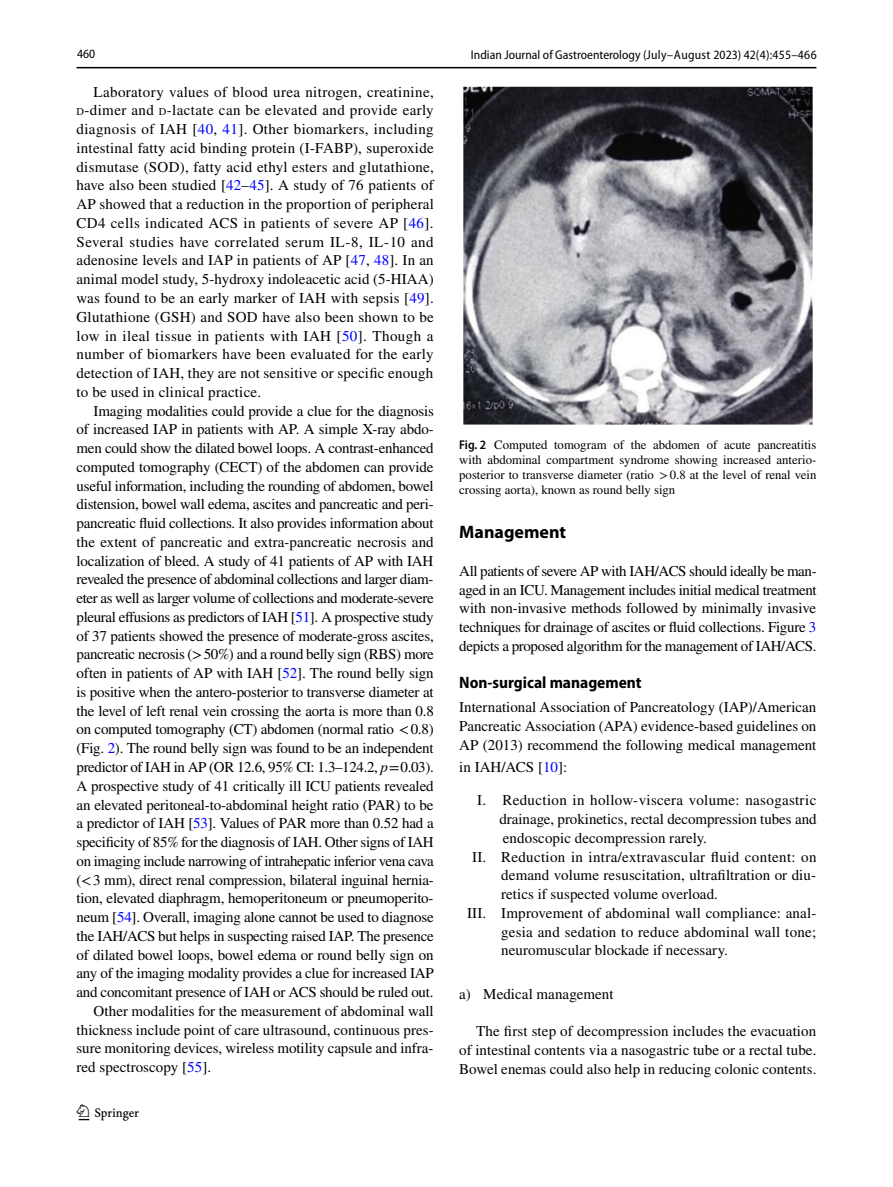
<style>
.page{position:relative;width:893px;height:1187px;background:#fff}
.page>*{position:absolute;margin:0;border:0;box-sizing:border-box;transform-origin:0 0}
.t1{font:22.5px "Springnew Regular 2";color:#000}
.t2{font:700 18px "Myriad Pro";color:#000}
.t3{font:700 semi-condensed 16.5px "Myriad Pro";color:#000}
.t4{font:15px/18.8px "STIX";letter-spacing:-.01em;color:#000;text-align:justify}
.t5{font:15px "STIX";letter-spacing:.025em;color:#000}
.t6{font:15px "STIX";letter-spacing:.015em;color:#000}
.t7{font:15px "STIX";letter-spacing:.01em;color:#000}
.t8{font:12.75px/15px "STIX";color:#000;text-align:justify}
.t9{font:semi-condensed 12.75px "Myriad Pro";color:#000}
.t10{font:12.75px "Myriad Pro Semi Cn 3";color:#000}
.s1{font-size:10.5px}
.s2{color:#00f}
.s3{font-style:italic}
.s4{font-family:"Myriad Pro";font-weight:600;font-stretch:semi-condensed}
</style>
<div class="page">
<hr style="left:77px;top:67px;width:739px;height:1px;background:#000">
<div style="left:459px;top:87px;width:357px;height:337px;background:linear-gradient(to bottom,#fff,#fff)"></div>
<img style="left:463px;top:87px;width:349px;height:337px">
<p class="t10" style="left:77px;top:47px;width:20px">460</p>
<p class="t4" style="left:77px;top:83px;width:359px;text-indent:17px">Laboratory values of blood urea nitrogen, creatinine, <span class="s1">d</span>-dimer and <span class="s1">d</span>-lactate can be elevated and provide early diagnosis of IAH [<span class="s2">40</span>, <span class="s2">41</span>]. Other biomarkers, including intestinal fatty acid binding protein (I-FABP), superoxide dismutase (SOD), fatty acid ethyl esters and glutathione, have also been studied [<span class="s2">42</span>–<span class="s2">45</span>]. A study of 76 patients of AP showed that a reduction in the proportion of peripheral CD4 cells indicated ACS in patients of severe AP [<span class="s2">46</span>].<br>Several studies have correlated serum IL-8, IL-10 and adenosine levels and IAP in patients of AP [<span class="s2">47</span>, <span class="s2">48</span>]. In an animal model study, 5-hydroxy indoleacetic acid (5-HIAA) was found to be an early marker of IAH with sepsis [<span class="s2">49</span>].<br>Glutathione (GSH) and SOD have also been shown to be low in ileal tissue in patients with IAH [<span class="s2">50</span>]. Though a number of biomarkers have been evaluated for the early detection of IAH, they are not sensitive or specific enough to be used in clinical practice.</p>
<p class="t4" style="left:94px;top:402px;width:342px">Imaging modalities could provide a clue for the diagnosis</p>
<p class="t4" style="left:77px;top:421px;width:359px">of increased IAP in patients with AP. A simple X-ray abdo-</p>
<p class="t4" style="left:77px;top:439px;width:359px">men could show the dilated bowel loops. A contrast-enhanced</p>
<p class="t4" style="left:77px;top:458px;width:359px">computed tomography (CECT) of the abdomen can provide</p>
<p class="t4" style="left:77px;top:477px;width:359px">useful information, including the rounding of abdomen, bowel</p>
<p class="t4" style="left:77px;top:496px;width:359px">distension, bowel wall edema, ascites and pancreatic and peri-</p>
<p class="t4" style="left:77px;top:514px;width:359px">pancreatic fluid collections. It also provides information about</p>
<p class="t4" style="left:77px;top:533px;width:359px">the extent of pancreatic and extra-pancreatic necrosis and</p>
<p class="t4" style="left:77px;top:552px;width:358px">localization of bleed. A study of 41 patients of AP with IAH</p>
<p class="t4" style="left:77px;top:571px;width:358px">revealed the presence of abdominal collections and larger diam-</p>
<p class="t4" style="left:77px;top:589px;width:359px">eter as well as larger volume of collections and moderate-severe</p>
<p class="t4" style="left:77px;top:608px;width:358px">pleural effusions as predictors of IAH [<span class="s2">51</span>]. A prospective study</p>
<p class="t4" style="left:77px;top:627px;width:359px">of 37 patients showed the presence of moderate-gross ascites,</p>
<p class="t4" style="left:77px;top:646px;width:359px">pancreatic necrosis (&gt;50%) and a round belly sign (RBS) more</p>
<p class="t4" style="left:77px;top:664px;width:359px">often in patients of AP with IAH [<span class="s2">52</span>]. The round belly sign</p>
<p class="t4" style="left:77px;top:683px;width:359px">is positive when the antero-posterior to transverse diameter at</p>
<p class="t4" style="left:77px;top:702px;width:359px">the level of left renal vein crossing the aorta is more than 0.8</p>
<p class="t4" style="left:77px;top:721px;width:359px">on computed tomography (CT) abdomen (normal ratio &lt;0.8)</p>
<p class="t4" style="left:77px;top:739px;width:359px">(Fig. <span class="s2">2</span>). The round belly sign was found to be an independent</p>
<p class="t4" style="left:77px;top:758px;width:359px">predictor of IAH in AP (OR 12.6, 95% CI: 1.3–124.2, <span class="s3">p</span>=0.03).</p>
<p class="t4" style="left:77px;top:777px;width:359px">A prospective study of 41 critically ill ICU patients revealed</p>
<p class="t4" style="left:77px;top:796px;width:358px">an elevated peritoneal-to-abdominal height ratio (PAR) to be</p>
<p class="t4" style="left:77px;top:814px;width:359px">a predictor of IAH [<span class="s2">53</span>]. Values of PAR more than 0.52 had a</p>
<p class="t4" style="left:77px;top:833px;width:359px">specificity of 85% for the diagnosis of IAH. Other signs of IAH</p>
<p class="t4" style="left:77px;top:852px;width:359px">on imaging include narrowing of intrahepatic inferior vena cava</p>
<p class="t4" style="left:77px;top:871px;width:359px">(&lt;3 mm), direct renal compression, bilateral inguinal hernia-</p>
<p class="t4" style="left:77px;top:889px;width:359px">tion, elevated diaphragm, hemoperitoneum or pneumoperito-</p>
<p class="t4" style="left:77px;top:908px;width:359px">neum [<span class="s2">54</span>]. Overall, imaging alone cannot be used to diagnose</p>
<p class="t4" style="left:77px;top:927px;width:359px">the IAH/ACS but helps in suspecting raised IAP. The presence</p>
<p class="t4" style="left:77px;top:946px;width:359px">of dilated bowel loops, bowel edema or round belly sign on</p>
<p class="t4" style="left:77px;top:964px;width:359px">any of the imaging modality provides a clue for increased IAP</p>
<p class="t4" style="left:77px;top:983px;width:358px">and concomitant presence of IAH or ACS should be ruled out.</p>
<p class="t4" style="left:94px;top:1002px;width:342px">Other modalities for the measurement of abdominal wall</p>
<p class="t4" style="left:77px;top:1021px;width:359px">thickness include point of care ultrasound, continuous pres-</p>
<p class="t4" style="left:77px;top:1039px;width:358px">sure monitoring devices, wireless motility capsule and infra-</p>
<p class="t4" style="left:77px;top:1058px;width:136px">red spectroscopy [<span class="s2">55</span>].</p>
<h1 class="t1" style="left:79px;top:1104px;width:62px">1 3</h1>
<p class="t9" style="left:471px;top:48px;width:347px">Indian Journal of Gastroenterology (July–August 2023) 42(4):455–466</p>
<p class="t8" style="left:459px;top:438px;width:359px"><span class="s4">Fig. 2</span> Computed tomogram of the abdomen of acute pancreatitis with abdominal compartment syndrome showing increased anterio&shy;posterior to transverse diameter (ratio &gt;0.8 at the level of renal vein crossing aorta), known as round belly sign</p>
<p class="t2" style="left:459px;top:520px;width:108px">Management</p>
<p class="t4" style="left:459px;top:562px;width:359px">All patients of severe AP with IAH/ACS should ideally be man&shy;aged in an ICU. Management includes initial medical treatment with non-invasive methods followed by minimally invasive techniques for drainage of ascites or fluid collections. Figure <span class="s2">3 </span>depicts a proposed algorithm for the management of IAH/ACS.</p>
<p class="t3" style="left:459px;top:672px;width:184px">Non‑surgical management</p>
<p class="t4" style="left:459px;top:699px;width:359px">International Association of Pancreatology (IAP)/American Pancreatic Association (APA) evidence-based guidelines on AP (2013) recommend the following medical management</p>
<p class="t4" style="left:459px;top:758px;width:109px">in IAH/ACS [<span class="s2">10</span>]:</p>
<p class="t5" style="left:477px;top:790px;width:341px">I. Reduction in hollow-viscera volume: nasogastric</p>
<p class="t4" style="left:499px;top:810px;width:319px">drainage, prokinetics, rectal decompression tubes and</p>
<p class="t4" style="left:503px;top:829px;width:206px">endoscopic decompression rarely.</p>
<p class="t5" style="left:472px;top:846px;width:346px">II. Reduction in intra/extravascular fluid content: on</p>
<p class="t7" style="left:501px;top:865px;width:316px">demand volume resuscitation, ultrafiltration or diu-</p>
<p class="t4" style="left:501px;top:885px;width:218px">retics if suspected volume overload.</p>
<p class="t6" style="left:467px;top:902px;width:351px">III. Improvement of abdominal wall compliance: anal-</p>
<p class="t6" style="left:501px;top:921px;width:316px">gesia and sedation to reduce abdominal wall tone;</p>
<p class="t4" style="left:501px;top:941px;width:228px">neuromuscular blockade if necessary.</p>
<p class="t4" style="left:459px;top:985px;width:156px">a) Medical management</p>
<p class="t4" style="left:459px;top:1022px;width:359px;text-indent:17px">The first step of decompression includes the evacuation of intestinal contents via a nasogastric tube or a rectal tube.<br>Bowel enemas could also help in reducing colonic contents.</p>
</div>
